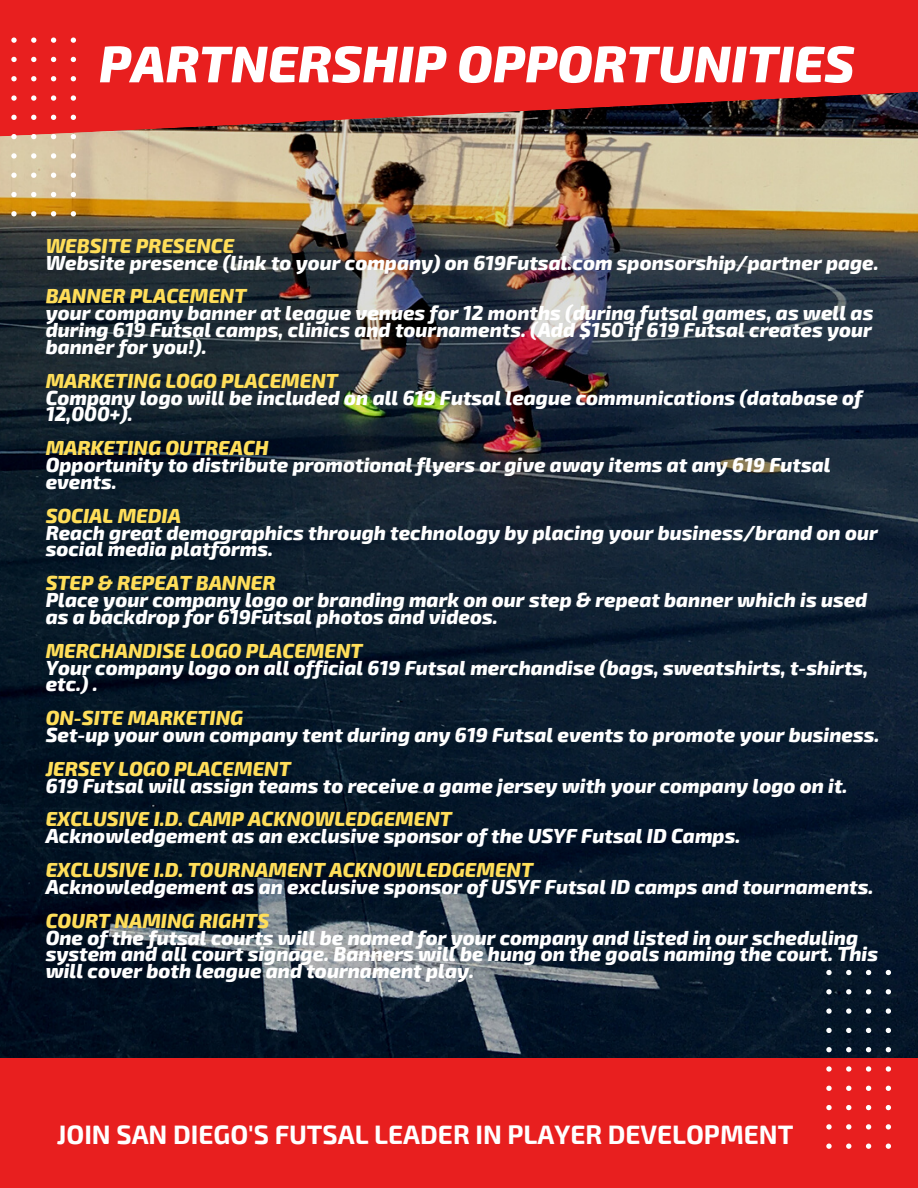
<style>
.page{position:relative;width:918px;height:1188px;background:#fff}
.page>*{position:absolute;margin:0;border:0;box-sizing:border-box;transform-origin:0 0}
.t1{font:italic 800 51.6px "Exo 2";color:#fff}
.t2{font:700 26.1px "Exo 2";color:#fff}
.t3{font:italic 800 19.95px/16.8px "Exo 2";color:#fff}
.t4{font:italic 800 19.95px "Exo 2";color:#ffde59}
</style>
<div class="page">
<img style="left:0;top:139px;width:918px;height:920px">
<svg style="left:0;top:0;width:918px;height:139px;background:#cb2524"></svg>
<div style="left:0;top:1059px;width:918px;height:129px;background:#e81f1f"></div>
<svg style="left:11px;top:211px;width:6px;height:5px"></svg>
<svg style="left:11px;top:192px;width:6px;height:5px"></svg>
<svg style="left:11px;top:173px;width:6px;height:5px"></svg>
<svg style="left:11px;top:153px;width:6px;height:6px"></svg>
<svg style="left:11px;top:134px;width:6px;height:5px"></svg>
<svg style="left:11px;top:115px;width:6px;height:5px"></svg>
<svg style="left:11px;top:95px;width:6px;height:6px"></svg>
<svg style="left:11px;top:76px;width:6px;height:5px"></svg>
<svg style="left:11px;top:57px;width:6px;height:5px"></svg>
<svg style="left:11px;top:38px;width:6px;height:5px"></svg>
<svg style="left:31px;top:211px;width:5px;height:5px"></svg>
<svg style="left:31px;top:192px;width:5px;height:5px"></svg>
<svg style="left:31px;top:173px;width:5px;height:5px"></svg>
<svg style="left:31px;top:153px;width:5px;height:6px"></svg>
<svg style="left:31px;top:134px;width:5px;height:5px"></svg>
<svg style="left:31px;top:115px;width:5px;height:5px"></svg>
<svg style="left:31px;top:95px;width:5px;height:6px"></svg>
<svg style="left:31px;top:76px;width:5px;height:5px"></svg>
<svg style="left:31px;top:57px;width:5px;height:5px"></svg>
<svg style="left:31px;top:38px;width:5px;height:5px"></svg>
<svg style="left:51px;top:211px;width:5px;height:5px"></svg>
<svg style="left:51px;top:192px;width:5px;height:5px"></svg>
<svg style="left:51px;top:173px;width:5px;height:5px"></svg>
<svg style="left:51px;top:153px;width:5px;height:6px"></svg>
<svg style="left:51px;top:134px;width:5px;height:5px"></svg>
<svg style="left:51px;top:115px;width:5px;height:5px"></svg>
<svg style="left:51px;top:95px;width:5px;height:6px"></svg>
<svg style="left:51px;top:76px;width:5px;height:5px"></svg>
<svg style="left:51px;top:57px;width:5px;height:5px"></svg>
<svg style="left:51px;top:38px;width:5px;height:5px"></svg>
<svg style="left:71px;top:211px;width:5px;height:5px"></svg>
<svg style="left:71px;top:192px;width:5px;height:5px"></svg>
<svg style="left:71px;top:173px;width:5px;height:5px"></svg>
<svg style="left:71px;top:153px;width:5px;height:6px"></svg>
<svg style="left:71px;top:134px;width:5px;height:5px"></svg>
<svg style="left:71px;top:115px;width:5px;height:5px"></svg>
<svg style="left:71px;top:95px;width:5px;height:6px"></svg>
<svg style="left:71px;top:76px;width:5px;height:5px"></svg>
<svg style="left:71px;top:57px;width:5px;height:5px"></svg>
<svg style="left:71px;top:38px;width:5px;height:5px"></svg>
<svg style="left:826px;top:1144px;width:6px;height:5px"></svg>
<svg style="left:826px;top:1124px;width:6px;height:6px"></svg>
<svg style="left:826px;top:1105px;width:6px;height:5px"></svg>
<svg style="left:826px;top:1086px;width:6px;height:5px"></svg>
<svg style="left:826px;top:1066px;width:6px;height:6px"></svg>
<svg style="left:826px;top:1047px;width:6px;height:5px"></svg>
<svg style="left:826px;top:1028px;width:6px;height:5px"></svg>
<svg style="left:826px;top:1008px;width:6px;height:6px"></svg>
<svg style="left:826px;top:989px;width:6px;height:5px"></svg>
<svg style="left:826px;top:970px;width:6px;height:5px"></svg>
<svg style="left:846px;top:1144px;width:5px;height:5px"></svg>
<svg style="left:846px;top:1124px;width:5px;height:6px"></svg>
<svg style="left:846px;top:1105px;width:5px;height:5px"></svg>
<svg style="left:846px;top:1086px;width:5px;height:5px"></svg>
<svg style="left:846px;top:1066px;width:5px;height:6px"></svg>
<svg style="left:846px;top:1047px;width:5px;height:5px"></svg>
<svg style="left:846px;top:1028px;width:5px;height:5px"></svg>
<svg style="left:846px;top:1008px;width:5px;height:6px"></svg>
<svg style="left:846px;top:989px;width:5px;height:5px"></svg>
<svg style="left:846px;top:970px;width:5px;height:5px"></svg>
<svg style="left:866px;top:1144px;width:5px;height:5px"></svg>
<svg style="left:866px;top:1124px;width:5px;height:6px"></svg>
<svg style="left:866px;top:1105px;width:5px;height:5px"></svg>
<svg style="left:866px;top:1086px;width:5px;height:5px"></svg>
<svg style="left:866px;top:1066px;width:5px;height:6px"></svg>
<svg style="left:866px;top:1047px;width:5px;height:5px"></svg>
<svg style="left:866px;top:1028px;width:5px;height:5px"></svg>
<svg style="left:866px;top:1008px;width:5px;height:6px"></svg>
<svg style="left:866px;top:989px;width:5px;height:5px"></svg>
<svg style="left:866px;top:970px;width:5px;height:5px"></svg>
<svg style="left:886px;top:1144px;width:5px;height:5px"></svg>
<svg style="left:886px;top:1124px;width:5px;height:6px"></svg>
<svg style="left:886px;top:1105px;width:5px;height:5px"></svg>
<svg style="left:886px;top:1086px;width:5px;height:5px"></svg>
<svg style="left:886px;top:1066px;width:5px;height:6px"></svg>
<svg style="left:886px;top:1047px;width:5px;height:5px"></svg>
<svg style="left:886px;top:1028px;width:5px;height:5px"></svg>
<svg style="left:886px;top:1008px;width:5px;height:6px"></svg>
<svg style="left:886px;top:989px;width:5px;height:5px"></svg>
<svg style="left:886px;top:970px;width:5px;height:5px"></svg>
<h1 class="t1" style="left:99px;top:30px;width:757px">PARTNERSHIP OPPORTUNITIES</h1>
<p class="t4" style="left:46px;top:232px;width:190px">WEBSITE PRESENCE</p>
<p class="t3" style="left:46px;top:253px;width:835px">Website presence (link to your company) on 619Futsal.com sponsorship/partner page.</p>
<p class="t4" style="left:46px;top:283px;width:202px">BANNER PLACEMENT</p>
<p class="t3" style="left:46px;top:304px;width:829px;text-align:justify">your company banner at league venues for 12 months (during futsal games, as well as during 619 Futsal camps, clinics and tournaments. (Add $150 if 619 Futsal creates your banner for you!).</p>
<p class="t4" style="left:46px;top:367px;width:294px">MARKETING LOGO PLACEMENT</p>
<p class="t3" style="left:46px;top:388px;width:818px">Company logo will be included on all 619 Futsal league communications (database of<br>12,000+).</p>
<p class="t4" style="left:46px;top:435px;width:225px">MARKETING OUTREACH</p>
<p class="t3" style="left:46px;top:455px;width:787px">Opportunity to distribute promotional flyers or give away items at any 619 Futsal events.</p>
<p class="t4" style="left:46px;top:502px;width:137px">SOCIAL MEDIA</p>
<p class="t3" style="left:46px;top:523px;width:834px">Reach great demographics through technology by placing your business/brand on our social media platforms.</p>
<p class="t4" style="left:46px;top:570px;width:231px">STEP &amp; REPEAT BANNER</p>
<p class="t3" style="left:46px;top:590px;width:823px">Place your company logo or branding mark on our step &amp; repeat banner which is used as a backdrop for 619Futsal photos and videos.</p>
<p class="t4" style="left:46px;top:637px;width:319px">MERCHANDISE LOGO PLACEMENT</p>
<p class="t3" style="left:46px;top:658px;width:824px">Your company logo on all official 619 Futsal merchandise (bags, sweatshirts, t-shirts, etc.) .</p>
<p class="t4" style="left:46px;top:705px;width:199px">ON-SITE MARKETING</p>
<p class="t3" style="left:46px;top:725px;width:835px">Set-up your own company tent during any 619 Futsal events to promote your business.</p>
<p class="t4" style="left:46px;top:756px;width:247px">JERSEY LOGO PLACEMENT</p>
<p class="t3" style="left:46px;top:776px;width:803px">619 Futsal will assign teams to receive a game jersey with your company logo on it.</p>
<p class="t4" style="left:46px;top:806px;width:408px">EXCLUSIVE I.D. CAMP ACKNOWLEDGEMENT</p>
<p class="t3" style="left:46px;top:827px;width:696px">Acknowledgement as an exclusive sponsor of the USYF Futsal ID Camps.</p>
<p class="t4" style="left:46px;top:857px;width:489px">EXCLUSIVE I.D. TOURNAMENT ACKNOWLEDGEMENT</p>
<p class="t3" style="left:46px;top:877px;width:829px">Acknowledgement as an exclusive sponsor of USYF Futsal ID camps and tournaments.</p>
<p class="t4" style="left:46px;top:907px;width:225px">COURT NAMING RIGHTS</p>
<p class="t3" style="left:46px;top:928px;width:834px">One of the futsal courts will be named for your company and listed in our scheduling system and all court signage. Banners will be hung on the goals naming the court. This will cover both league and tournament play.</p>
<h2 class="t2" style="left:57px;top:1117px;width:738px">JOIN SAN DIEGO'S FUTSAL LEADER IN PLAYER DEVELOPMENT</h2>
</div>
